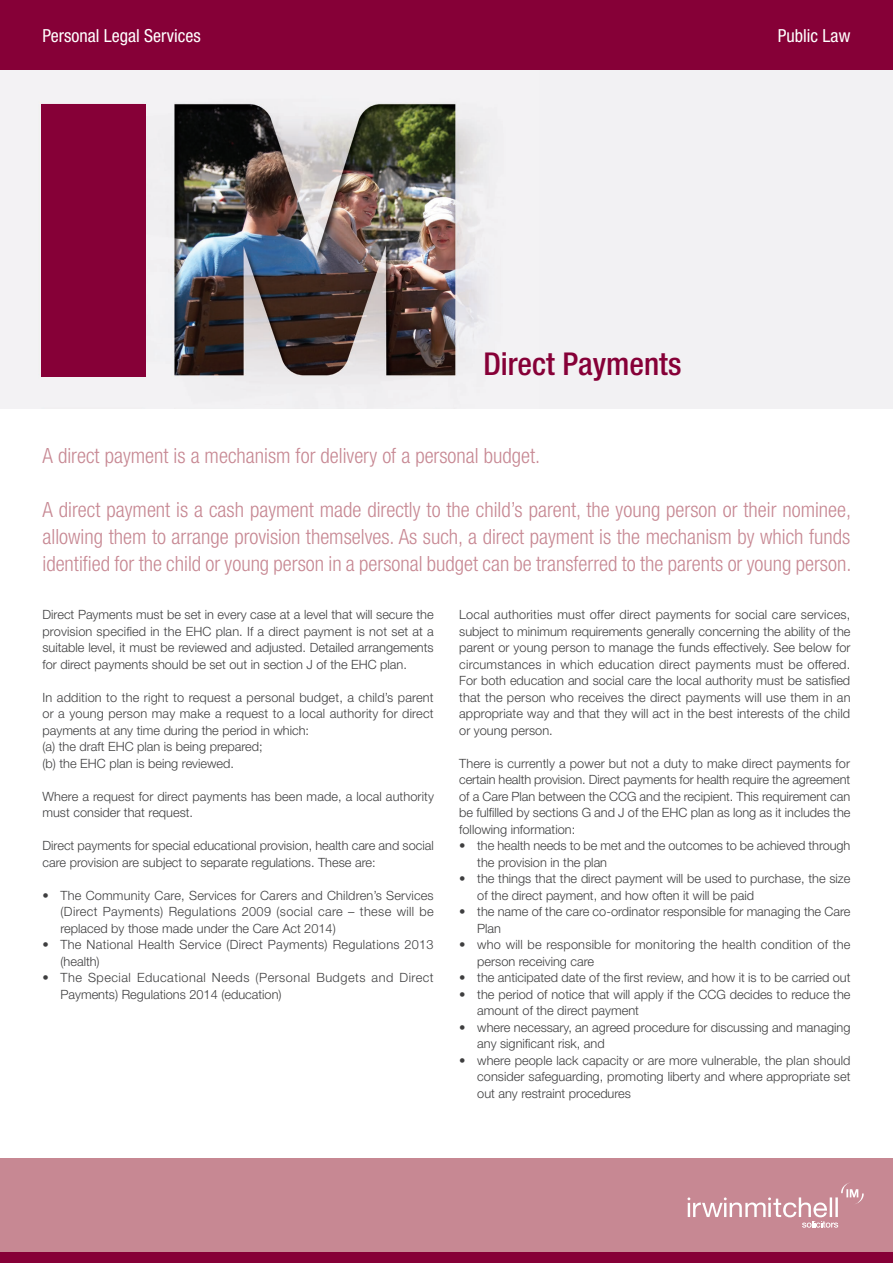
<style>
.page{position:relative;width:893px;height:1263px;background:#fff}
.page>*{position:absolute;margin:0;border:0;box-sizing:border-box;transform-origin:0 0}
.t1{font:500 condensed 31.5px "Helvetica Neue";color:#860037}
.t2{font:300 condensed 21px/27px "Helvetica Neue";color:#c78893;text-align:justify}
.t3{font:condensed 18px "Helvetica Neue";color:#fff}
.Tabs{font:300 12.75px/16.5px "Helvetica Neue";color:#3e3e3f}
.Tabs-2{font:300 12.75px/16.5px "Helvetica Neue";letter-spacing:.04em;color:#3e3e3f}
.Tabs-3{font:300 12.75px/16.5px "Helvetica Neue";letter-spacing:.02em;color:#3e3e3f}
</style>
<div class="page">
<div style="left:0;top:0;width:893px;height:408px;background:#f2f1f3"></div>
<img style="left:0;top:69px;width:538px;height:308px">
<div style="left:0;top:0;width:893px;height:69px;background:#860037"></div>
<div style="left:0;top:1159px;width:893px;height:104px;background:#c78893"></div>
<svg style="left:687px;top:1182px;width:177px;height:46px"></svg>
<div style="left:0;top:1253px;width:893px;height:10px;background:#860037"></div>
<div style="left:41px;top:104px;width:104px;height:273px;background:#860037"></div>
<p class="t3" style="left:43px;top:25px;width:160px">Personal Legal Services</p>
<p class="t3" style="left:778px;top:25px;width:74px">Public Law</p>
<p class="t1" style="left:483px;top:345px;width:200px">Direct Payments</p>
<p class="t2" style="left:43px;top:442px;width:499px">A direct payment is a mechanism for delivery of a personal budget.</p>
<p class="t2" style="left:43px;top:496px;width:810px">A direct payment is a cash payment made directly to the child’s parent, the young person or their nominee, allowing them to arrange provision themselves. As such, a direct payment is the mechanism by which funds identified for the child or young person in a personal budget can be transferred to the parents or young person.</p>
<p class="Tabs" style="left:43px;top:606px;width:393px;text-align:justify">Direct Payments must be set in every case at a level that will secure the provision specified in the EHC plan. If a direct payment is not set at a suitable level, it must be reviewed and adjusted. Detailed arrangements for direct payments should be set out in section J of the EHC plan.</p>
<p class="Tabs" style="left:43px;top:689px;width:393px;text-align:justify">In addition to the right to request a personal budget, a child’s parent or a young person may make a request to a local authority for direct payments at any time during the period in which:</p>
<p class="Tabs" style="left:43px;top:738px;width:222px">(a) the draft EHC plan is being prepared;</p>
<p class="Tabs" style="left:43px;top:755px;width:193px">(b) the EHC plan is being reviewed.</p>
<p class="Tabs" style="left:43px;top:788px;width:393px">Where a request for direct payments has been made, a local authority must consider that request.</p>
<p class="Tabs" style="left:43px;top:837px;width:393px">Direct payments for special educational provision, health care and social care provision are subject to separate regulations. These are:</p>
<p class="Tabs" style="left:61px;top:887px;width:375px;text-align:justify;text-indent:-18px">• The Community Care, Services for Carers and Children’s Services (Direct Payments) Regulations 2009 (social care – these will be replaced by those made under the Care Act 2014)</p>
<p class="Tabs-3" style="left:61px;top:936px;width:375px;text-indent:-18px">• The National Health Service (Direct Payments) Regulations 2013 (health)</p>
<p class="Tabs-2" style="left:61px;top:969px;width:375px;text-indent:-18px">• The Special Educational Needs (Personal Budgets and Direct<br>Payments) Regulations 2014 (education)</p>
<p class="Tabs" style="left:459px;top:606px;width:393px;text-align:justify">Local authorities must offer direct payments for social care services, subject to minimum requirements generally concerning the ability of the parent or young person to manage the funds effectively. See below for circumstances in which education direct payments must be offered.<br>For both education and social care the local authority must be satisfied that the person who receives the direct payments will use them in an appropriate way and that they will act in the best interests of the child or young person.</p>
<p class="Tabs" style="left:459px;top:755px;width:393px;text-align:justify">There is currently a power but not a duty to make direct payments for certain health provision. Direct payments for health require the agreement of a Care Plan between the CCG and the recipient. This requirement can be fulfilled by sections G and J of the EHC plan as long as it includes the following information:</p>
<p class="Tabs" style="left:477px;top:837px;width:375px;text-indent:-18px">• the health needs to be met and the outcomes to be achieved through the provision in the plan</p>
<p class="Tabs" style="left:477px;top:870px;width:375px;text-indent:-18px">• the things that the direct payment will be used to purchase, the size of the direct payment, and how often it will be paid</p>
<p class="Tabs" style="left:477px;top:903px;width:375px;text-indent:-18px">• the name of the care co-ordinator responsible for managing the Care<br>Plan</p>
<p class="Tabs" style="left:477px;top:936px;width:375px;text-indent:-18px">• who will be responsible for monitoring the health condition of the person receiving care</p>
<p class="Tabs" style="left:459px;top:969px;width:393px">• the anticipated date of the first review, and how it is to be carried out</p>
<p class="Tabs" style="left:477px;top:986px;width:375px;text-indent:-18px">• the period of notice that will apply if the CCG decides to reduce the amount of the direct payment</p>
<p class="Tabs" style="left:477px;top:1019px;width:375px;text-indent:-18px">• where necessary, an agreed procedure for discussing and managing any significant risk, and</p>
<p class="Tabs" style="left:477px;top:1052px;width:375px;text-align:justify;text-indent:-18px">• where people lack capacity or are more vulnerable, the plan should consider safeguarding, promoting liberty and where appropriate set out any restraint procedures</p>
</div>
